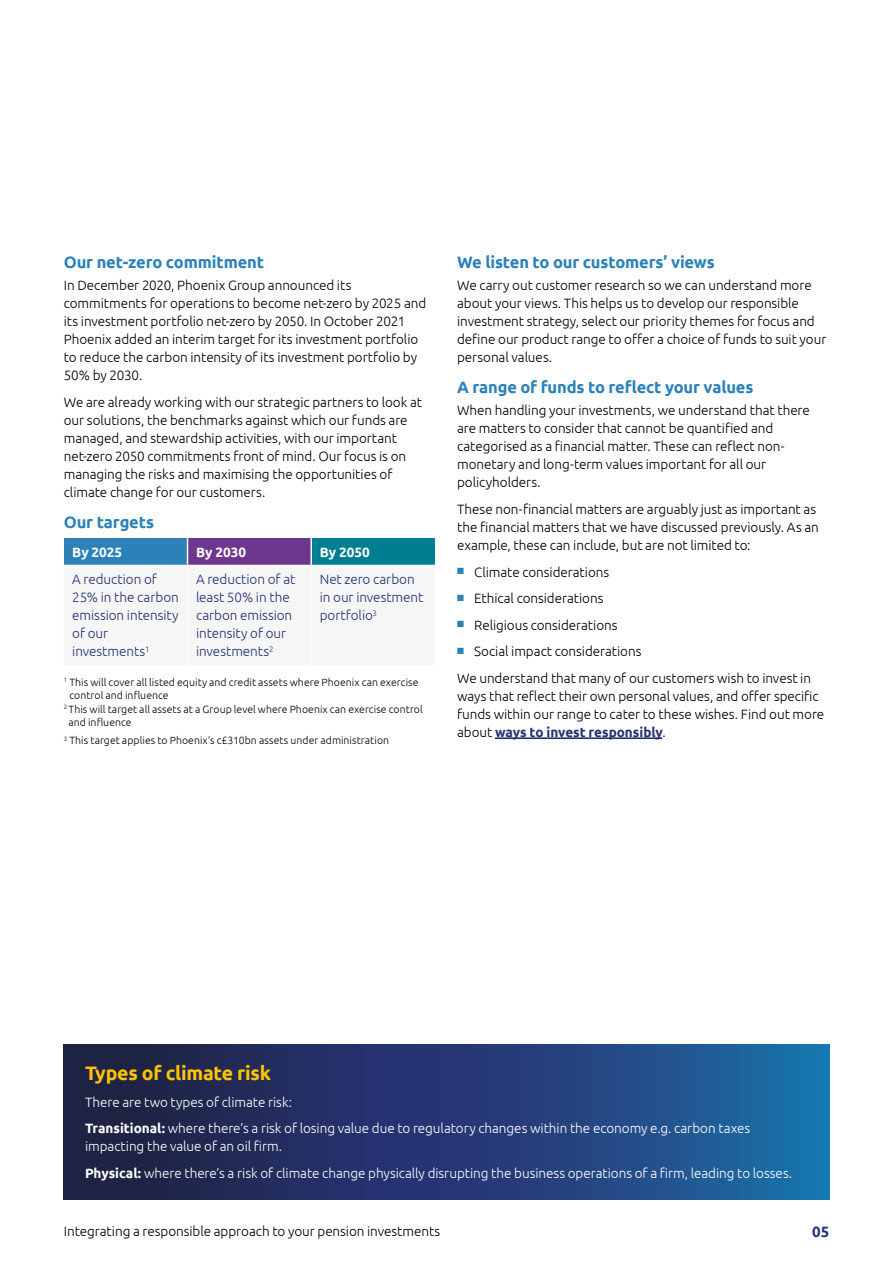
<style>
.page{position:relative;width:893px;height:1263px;background:#fff}
.page>*{position:absolute;margin:0;border:0;box-sizing:border-box;transform-origin:0 0}
.t1{font:700 19.5px "Ubuntu";letter-spacing:-.015em;color:#fdc300}
.t2{font:700 16.5px "Ubuntu";letter-spacing:-.01em;color:#2b81b8}
.t3{font:700 15px "Ubuntu";color:#263272}
.t4{font:300 13.5px/18px "Ubuntu";letter-spacing:-.005em;color:#000}
.t5{font:300 13.5px/26.5px "Ubuntu";letter-spacing:-.005em;color:#fff}
.t6{font:300 13.5px/18px "Ubuntu";letter-spacing:-.005em;color:#263272}
.t7{font:700 13.5px "Ubuntu";color:#fff}
.t8{font:300 10.5px "Ubuntu";letter-spacing:.005em;color:#000}
.s1{font-weight:700;color:#263272}
.s2{font-weight:700}
</style>
<div class="page">
<svg style="left:64px;top:538px;width:371px;height:27px;background:#36699e"></svg>
<hr style="left:495px;top:737px;width:167px;height:2px;background:#263272">
<svg style="left:64px;top:1044px;width:765px;height:155px;background:#213e73"></svg>
<p class="t2" style="left:64px;top:252px;width:202px">Our net-zero commitment</p>
<p class="t4" style="left:64px;top:276px;width:364px">In December 2020, Phoenix Group announced its commitments for operations to become net-zero by 2025 and its investment portfolio net-zero by 2050. In October 2021<br>Phoenix added an interim target for its investment portfolio to reduce the carbon intensity of its investment portfolio by 50% by 2030.</p>
<p class="t4" style="left:64px;top:393px;width:360px">We are already working with our strategic partners to look at our solutions, the benchmarks against which our funds are managed, and stewardship activities, with our important net-zero 2050 commitments front of mind. Our focus is on managing the risks and maximising the opportunities of climate change for our customers.</p>
<p class="t2" style="left:64px;top:512px;width:92px">Our targets</p>
<p class="t7" style="left:72px;top:544px;width:51px">By 2025</p>
<p class="t7" style="left:196px;top:544px;width:52px">By 2030</p>
<p class="t7" style="left:320px;top:544px;width:52px">By 2050</p>
<p class="t6" style="left:72px;top:570px;width:108px">A reduction of<br>25% in the carbon emission intensity of our investments<sup>1</sup></p>
<p class="t6" style="left:196px;top:570px;width:101px">A reduction of at least 50% in the carbon emission intensity of our investments<sup>2</sup></p>
<p class="t6" style="left:320px;top:570px;width:105px">Net zero carbon in our investment portfolio<sup>3</sup></p>
<p class="t8" style="left:64px;top:676px;width:356px"><sup>1</sup> This will cover all listed equity and credit assets where Phoenix can exercise</p>
<p class="t8" style="left:69px;top:689px;width:101px">control and influence</p>
<p class="t8" style="left:64px;top:703px;width:360px"><sup>2</sup> This will target all assets at a Group level where Phoenix can exercise control</p>
<p class="t8" style="left:68px;top:716px;width:65px">and influence</p>
<p class="t8" style="left:64px;top:734px;width:327px"><sup>3</sup> This target applies to Phoenix’s c£310bn assets under administration</p>
<p class="t2" style="left:457px;top:252px;width:259px">We listen to our customers’ views</p>
<p class="t4" style="left:457px;top:276px;width:371px">We carry out customer research so we can understand more about your views. This helps us to develop our responsible investment strategy, select our priority themes for focus and define our product range to offer a choice of funds to suit your personal values.</p>
<p class="t2" style="left:457px;top:377px;width:298px">A range of funds to reflect your values</p>
<p class="t4" style="left:457px;top:401px;width:354px">When handling your investments, we understand that there are matters to consider that cannot be quantified and categorised as a financial matter. These can reflect non&shy;monetary and long-term values important for all our policyholders.</p>
<p class="t4" style="left:457px;top:500px;width:363px">These non-financial matters are arguably just as important as the financial matters that we have discussed previously. As an example, these can include, but are not limited to:</p>
<p class="t4" style="left:457px;top:562px;width:154px"><sup>■</sup> Climate considerations</p>
<p class="t4" style="left:457px;top:589px;width:148px"><sup>■</sup> Ethical considerations</p>
<p class="t4" style="left:457px;top:615px;width:162px"><sup>■</sup> Religious considerations</p>
<p class="t4" style="left:457px;top:638px;width:355px;line-height:26.5px"><sup>■</sup> Social impact considerations<br>We understand that many of our customers wish to invest in</p>
<p class="t4" style="left:457px;top:686px;width:369px">ways that reflect their own personal values, and offer specific funds within our range to cater to these wishes. Find out more about <span class="s1">ways to invest responsibly</span>.</p>
<h1 class="t1" style="left:85px;top:1062px;width:188px">Types of climate risk</h1>
<p class="t5" style="left:85px;top:1088px;width:667px">There are two types of climate risk:<br><span class="s2">Transitional:</span> where there’s a risk of losing value due to regulatory changes within the economy e.g. carbon taxes</p>
<p class="t5" style="left:85px;top:1133px;width:709px">impacting the value of an oil firm.<br><span class="s2">Physical:</span> where there’s a risk of climate change physically disrupting the business operations of a firm, leading to losses.</p>
<p class="t4" style="left:64px;top:1222px;width:378px">Integrating a responsible approach to your pension investments</p>
<p class="t3" style="left:812px;top:1222px;width:19px">05</p>
</div>
